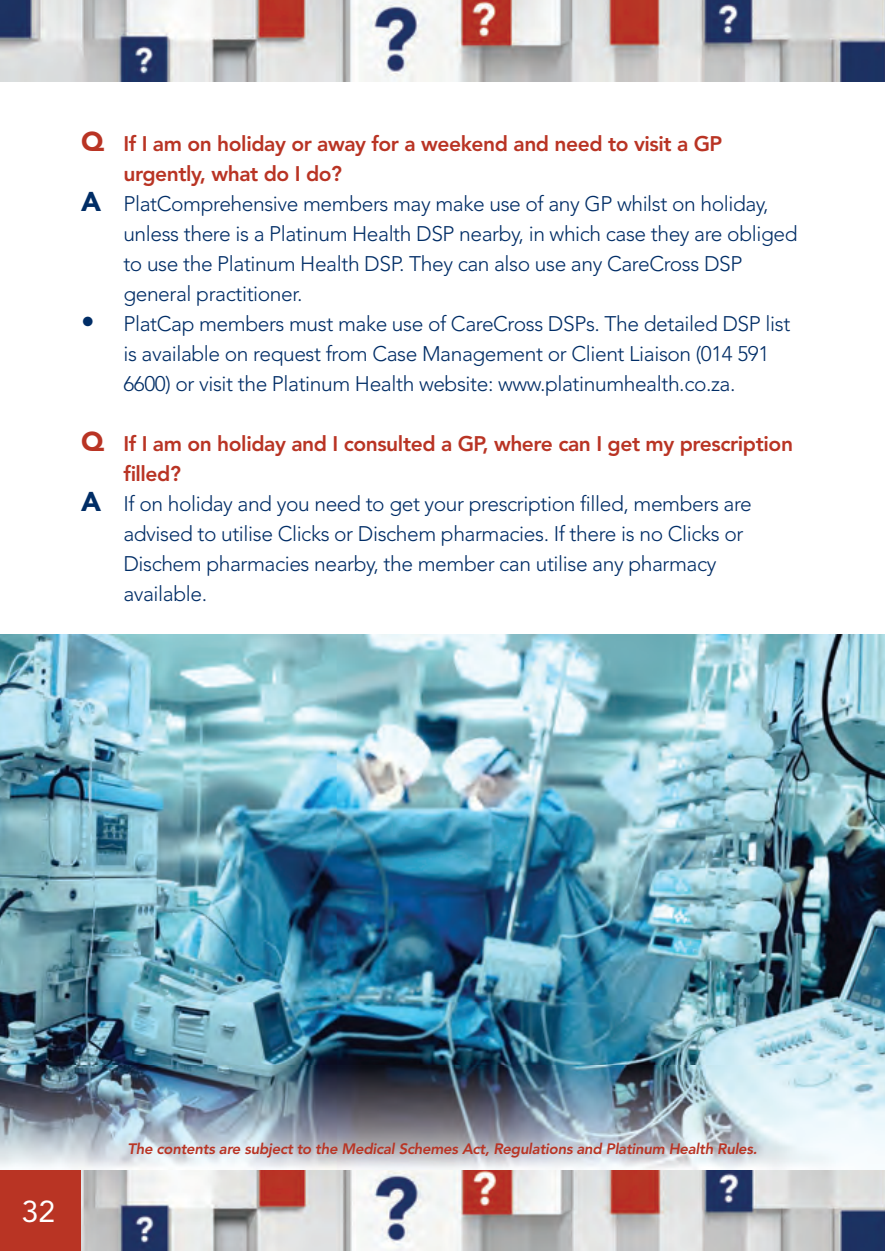
<style>
.page{position:relative;width:885px;height:1251px;background:#fff}
.page>*{position:absolute;margin:0;border:0;box-sizing:border-box;transform-origin:0 0}
.t1{font:30px "Avenir";color:#fff}
.t2{font:300 21px/30px "Avenir";letter-spacing:-.02em;color:#002d66}
.t3{font:800 21px "Avenir";letter-spacing:-.02em;color:#b93424}
.t4{font:italic 800 15px "Avenir";letter-spacing:-.02em;color:#b93424}
.s1{font-weight:900;font-size:27px}
</style>
<div class="page">
<img style="left:81px;top:1170px;width:804px;height:81px">
<img style="left:0;top:0;width:885px;height:81px">
<img style="left:0;top:634px;width:885px;height:431px">
<div style="left:0;top:1170px;width:81px;height:81px;background:#b93424"></div>
<img style="left:0;top:1065px;width:885px;height:105px">
<p class="t3" style="left:81px;top:127px;width:643px"><span class="s1">Q</span> If I am on holiday or away for a weekend and need to visit a GP</p>
<p class="t3" style="left:123px;top:157px;width:220px">urgently, what do I do?</p>
<p class="t2" style="left:81px;top:188px;width:689px"><span class="s1">A</span> PlatComprehensive members may make use of any GP whilst on holiday,</p>
<p class="t2" style="left:123px;top:218px;width:676px">unless there is a Platinum Health DSP nearby, in which case they are obliged</p>
<p class="t2" style="left:123px;top:248px;width:621px">to use the Platinum Health DSP. They can also use any CareCross DSP</p>
<p class="t2" style="left:123px;top:278px;width:181px">general practitioner.</p>
<p class="t2" style="left:123px;top:308px;width:668px;text-indent:-42px"><span class="s1">•</span> PlatCap members must make use of CareCross DSPs. The detailed DSP list is available on request from Case Management or Client Liaison (014 591<br>6600) or visit the Platinum Health website: www.platinumhealth.co.za.</p>
<p class="t3" style="left:81px;top:427px;width:713px"><span class="s1">Q</span> If I am on holiday and I consulted a GP, where can I get my prescription</p>
<p class="t3" style="left:123px;top:457px;width:59px">filled?</p>
<p class="t2" style="left:81px;top:488px;width:672px"><span class="s1">A</span> If on holiday and you need to get your prescription filled, members are</p>
<p class="t2" style="left:123px;top:518px;width:621px">advised to utilise Clicks or Dischem pharmacies. If there is no Clicks or</p>
<p class="t2" style="left:123px;top:548px;width:594px">Dischem pharmacies nearby, the member can utilise any pharmacy</p>
<p class="t2" style="left:123px;top:578px;width:85px">available.</p>
<h1 class="t1" style="left:22px;top:1187px;width:35px">32</h1>
<p class="t4" style="left:128px;top:1139px;width:631px">The contents are subject to the Medical Schemes Act, Regulations and Platinum Health Rules.</p>
</div>
